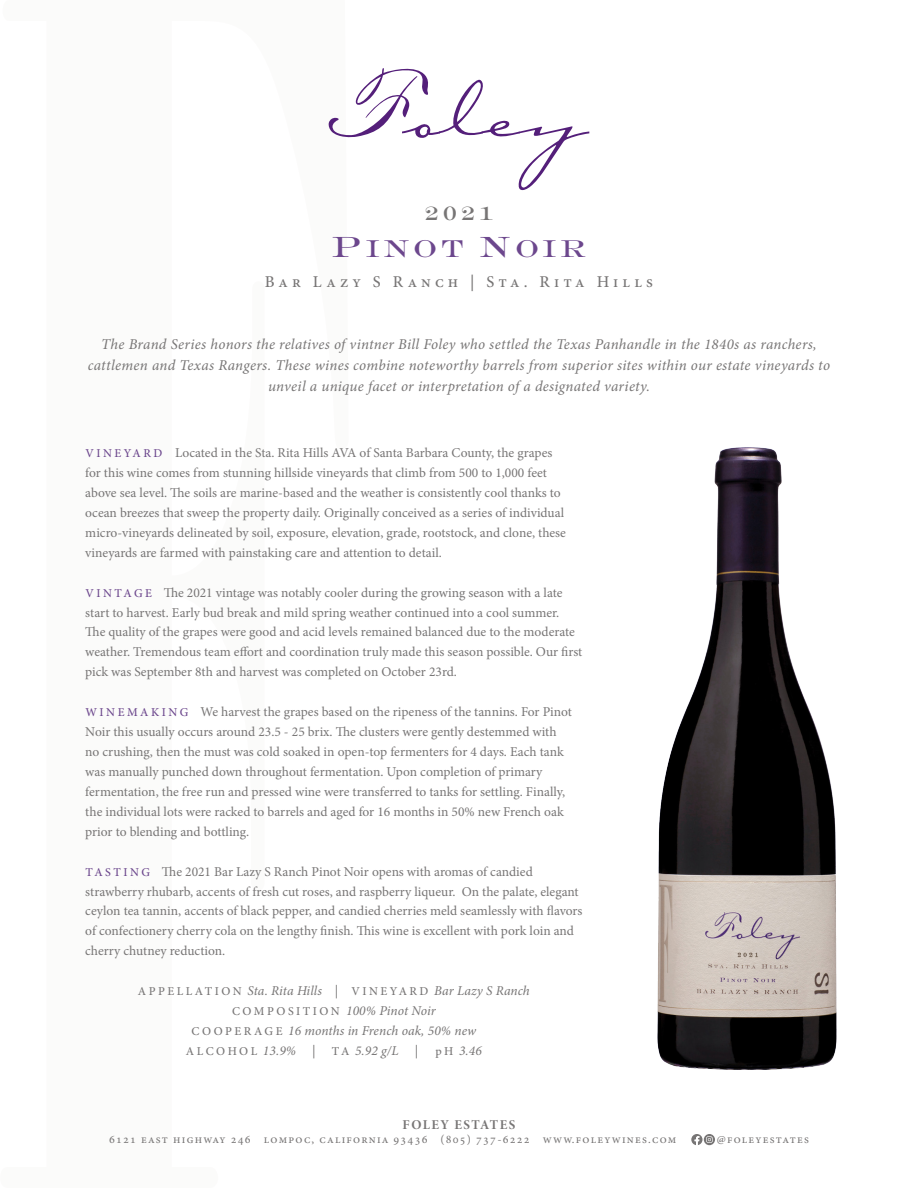
<style>
.page{position:relative;width:918px;height:1188px;background:#fff}
.page>*{position:absolute;margin:0;border:0;box-sizing:border-box;transform-origin:0 0}
.t1{font:27px "Cg Engravure";letter-spacing:.15em;color:#6c478d}
.t2{font:21.6px "Cg Engravure";color:#777575}
.t3{font:500 16.5px "Minion Pro";letter-spacing:.25em;color:#777575}
.t4{font:italic 15px/21px "Minion Pro";letter-spacing:.02em;color:#777575;text-align:center}
.t5{font:13.5px/19.8px "Minion Pro";color:#777575}
.t6{font:italic 13.5px "Minion Pro";letter-spacing:.005em;color:#777575}
.t7{font:13.5px "Minion Pro Bold Subh";letter-spacing:.11em;color:#777575}
.t8{font:12px "Minion Pro";letter-spacing:.1em;color:#777575}
.s1{font-size:32.4px}
.s2{font-weight:500;font-size:12px;color:#6c478d}
.s3{font-weight:500;font-style:normal;font-size:12px}
.s4{font-style:normal}
</style>
<div class="page">
<svg style="left:328px;top:68px;width:261px;height:122px"></svg>
<img style="left:657px;top:447px;width:180px;height:622px">
<div style="left:704px;top:1134px;width:11px;height:11px;background:#777575;border-radius:50%"></div>
<svg style="left:691px;top:1134px;width:22px;height:11px"></svg>
<p class="t2" style="left:425px;top:200px;width:70px">2021</p>
<p class="t1" style="left:332px;top:231px;width:255px"><span class="s1">P</span>INOT <span class="s1">N</span>OIR</p>
<p class="t3" style="left:265px;top:271px;width:390px">Bar Lazy S Ranch | Sta. Rita Hills</p>
<p class="t4" style="left:88px;top:333px;width:744px">The Brand Series honors the relatives of vintner Bill Foley who settled the Texas Panhandle in the 1840s as ranchers, cattlemen and Texas Rangers. These wines combine noteworthy barrels from superior sites within our estate vineyards to unveil a unique facet or interpretation of a designated variety.</p>
<p class="t5" style="left:85px;top:443px;width:482px"><span class="s2">V I N E YA R D</span> Located in the Sta. Rita Hills AVA of Santa Barbara County, the grapes for this wine comes from stunning hillside vineyards that climb from 500 to 1,000 feet above sea level. The soils are marine-based and the weather is consistently cool thanks to ocean breezes that sweep the property daily. Originally conceived as a series of individual micro-vineyards delineated by soil, exposure, elevation, grade, rootstock, and clone, these vineyards are farmed with painstaking care and attention to detail.</p>
<p class="t5" style="left:85px;top:583px;width:499px"><span class="s2">V I N TA G E</span> The 2021 vintage was notably cooler during the growing season with a late start to harvest. Early bud break and mild spring weather continued into a cool summer.<br>The quality of the grapes were good and acid levels remained balanced due to the moderate weather. Tremendous team effort and coordination truly made this season possible. Our first pick was September 8th and harvest was completed on October 23rd.</p>
<p class="t5" style="left:85px;top:702px;width:488px"><span class="s2">W I N E M A K I N G</span> We harvest the grapes based on the ripeness of the tannins. For Pinot Noir this usually occurs around 23.5 - 25 brix. The clusters were gently destemmed with no crushing, then the must was cold soaked in open-top fermenters for 4 days. Each tank was manually punched down throughout fermentation. Upon completion of primary fermentation, the free run and pressed wine were transferred to tanks for settling. Finally, the individual lots were racked to barrels and aged for 16 months in 50% new French oak prior to blending and bottling.</p>
<p class="t5" style="left:85px;top:862px;width:499px"><span class="s2">TA S T I N G</span> The 2021 Bar Lazy S Ranch Pinot Noir opens with aromas of candied strawberry rhubarb, accents of fresh cut roses, and raspberry liqueur. On the palate, elegant ceylon tea tannin, accents of black pepper, and candied cherries meld seamlessly with flavors of confectionery cherry cola on the lengthy finish. This wine is excellent with pork loin and cherry chutney reduction.</p>
<p class="t6" style="left:138px;top:982px;width:393px"><span class="s3">A P P E L L AT I O N</span> Sta. Rita Hills <span class="s4">|</span> <span class="s3">V I N E YA R D</span> Bar Lazy S Ranch</p>
<p class="t6" style="left:232px;top:1002px;width:205px"><span class="s3">COMPOSITION</span> 100% Pinot Noir</p>
<p class="t6" style="left:192px;top:1022px;width:286px"><span class="s3">C O O P E R A G E</span> 16 months in French oak, 50% new</p>
<p class="t6" style="left:186px;top:1041px;width:234px"><span class="s3">ALCOHOL</span> 13.9% <span class="s4">|</span> <span class="s3">TA</span> 5.92 g/L <span class="s4">|</span></p>
<p class="t6" style="left:435px;top:1041px;width:48px"><span class="s3">p H</span> 3.46</p>
<p class="t7" style="left:403px;top:1116px;width:114px">FOLEY ESTATES</p>
<p class="t8" style="left:109px;top:1132px;width:569px">6121 east highway 246 lompoc, california 93436 (805) 737-6222 www.foleywines.com</p>
<p class="t8" style="left:717px;top:1132px;width:94px">@foleyestates</p>
</div>
